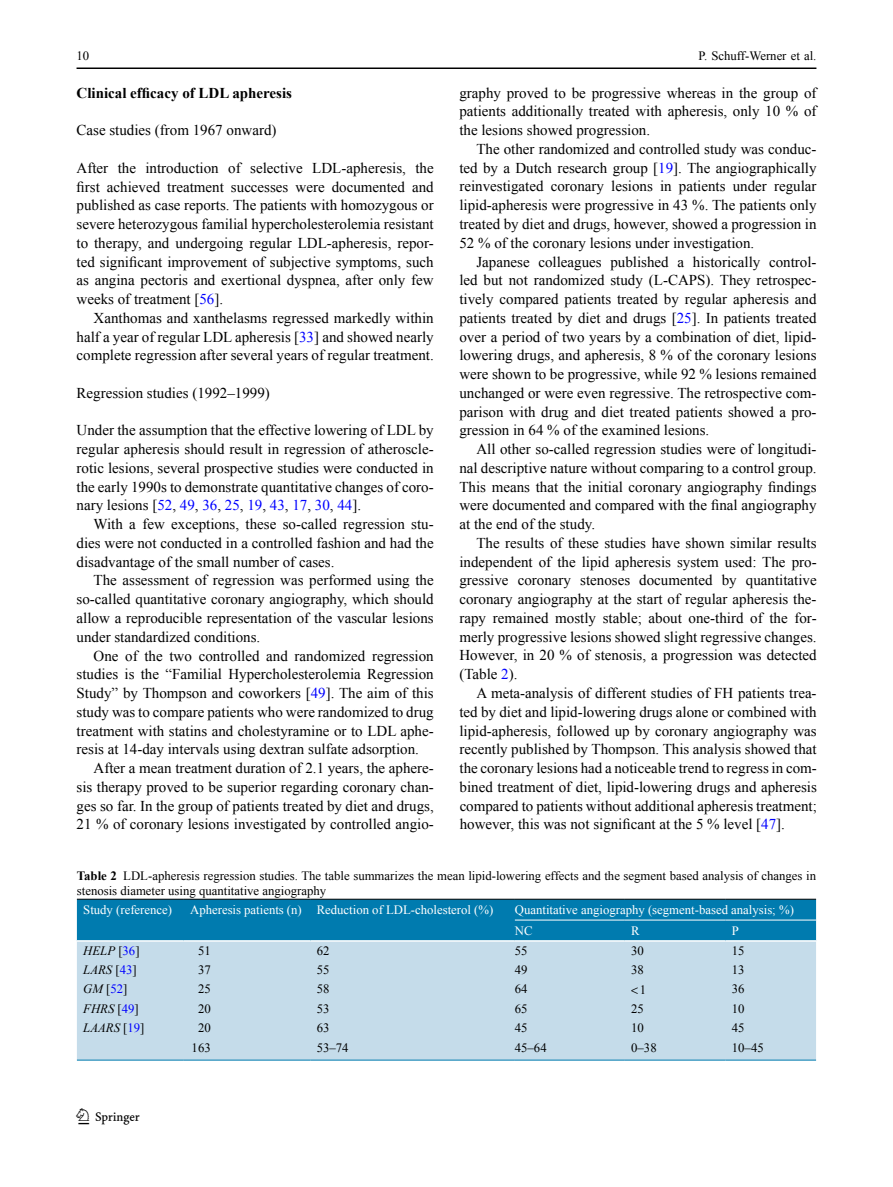
<style>
.page{position:relative;width:893px;height:1187px;background:#fff}
.page>*{position:absolute;margin:0;border:0;box-sizing:border-box;transform-origin:0 0}
.t1{font:22.5px "Springnew";color:#000}
.t2{font:15px/18.8px "Times New Roman";color:#000;text-align:justify}
.t3{font:700 15px "Times New Roman";color:#000}
.t4{font:12.75px/15px "Times New Roman";color:#000}
.t5{font:12.75px/20.9px "Times New Roman";color:#fff}
.t6{font:italic 12.75px "Times New Roman";color:#000}
.s1{color:#00f}
.s2{font-weight:700}
.s3{font-style:normal}
.s4{font-style:normal;color:#00f}
</style>
<div class="page">
<hr style="left:77px;top:67px;width:739px;height:2px;background:#000">
<div style="left:77px;top:899px;width:739px;height:41px;background:#007baf"></div>
<div style="left:77px;top:941px;width:739px;height:118px;background:#c5dcea"></div>
<hr style="left:77px;top:898px;width:107px;height:1px;background:#000">
<hr style="left:184px;top:898px;width:126px;height:1px;background:#000">
<hr style="left:310px;top:898px;width:205px;height:1px;background:#000">
<hr style="left:515px;top:898px;width:110px;height:1px;background:#000">
<hr style="left:625px;top:898px;width:100px;height:1px;background:#000">
<hr style="left:725px;top:898px;width:91px;height:1px;background:#000">
<hr style="left:515px;top:919px;width:110px;height:1px;background:#fff">
<hr style="left:625px;top:919px;width:100px;height:1px;background:#fff">
<hr style="left:725px;top:919px;width:91px;height:1px;background:#fff">
<hr style="left:77px;top:1059px;width:107px;height:1px;background:#007baf">
<hr style="left:184px;top:1059px;width:126px;height:1px;background:#007baf">
<hr style="left:310px;top:1059px;width:205px;height:1px;background:#007baf">
<hr style="left:515px;top:1059px;width:110px;height:1px;background:#007baf">
<hr style="left:625px;top:1059px;width:100px;height:1px;background:#007baf">
<hr style="left:725px;top:1059px;width:91px;height:1px;background:#007baf">
<svg style="left:631px;top:987px;width:7px;height:7px"></svg>
<p class="t4" style="left:77px;top:48px;width:14px">10</p>
<p class="t4" style="left:698px;top:48px;width:120px">P. Schuff-Werner et al.</p>
<p class="t3" style="left:77px;top:82px;width:217px">Clinical efficacy of LDL apheresis</p>
<p class="t2" style="left:77px;top:121px;width:201px">Case studies (from 1967 onward)</p>
<p class="t2" style="left:77px;top:158px;width:359px">After the introduction of selective LDL-apheresis, the first achieved treatment successes were documented and published as case reports. The patients with homozygous or severe heterozygous familial hypercholesterolemia resistant to therapy, and undergoing regular LDL-apheresis, repor&shy;ted significant improvement of subjective symptoms, such as angina pectoris and exertional dyspnea, after only few weeks of treatment [<span class="s1">56</span>].</p>
<p class="t2" style="left:77px;top:308px;width:359px;text-indent:17px">Xanthomas and xanthelasms regressed markedly within half a year of regular LDL apheresis [<span class="s1">33</span>] and showed nearly complete regression after several years of regular treatment.</p>
<p class="t2" style="left:77px;top:383px;width:195px">Regression studies (1992–1999)</p>
<p class="t2" style="left:77px;top:421px;width:359px">Under the assumption that the effective lowering of LDL by regular apheresis should result in regression of atheroscle&shy;rotic lesions, several prospective studies were conducted in the early 1990s to demonstrate quantitative changes of coro&shy;nary lesions [<span class="s1">52</span>, <span class="s1">49</span>, <span class="s1">36</span>, <span class="s1">25</span>, <span class="s1">19</span>, <span class="s1">43</span>, <span class="s1">17</span>, <span class="s1">30</span>, <span class="s1">44</span>].</p>
<p class="t2" style="left:77px;top:514px;width:359px;text-indent:17px">With a few exceptions, these so-called regression stu&shy;dies were not conducted in a controlled fashion and had the disadvantage of the small number of cases.</p>
<p class="t2" style="left:77px;top:571px;width:359px;text-indent:17px">The assessment of regression was performed using the so-called quantitative coronary angiography, which should allow a reproducible representation of the vascular lesions under standardized conditions.</p>
<p class="t2" style="left:94px;top:646px;width:342px">One of the two controlled and randomized regression</p>
<p class="t2" style="left:77px;top:664px;width:359px">studies is the “Familial Hypercholesterolemia Regression</p>
<p class="t2" style="left:77px;top:683px;width:359px">Study” by Thompson and coworkers [<span class="s1">49</span>]. The aim of this</p>
<p class="t2" style="left:77px;top:702px;width:359px">study was to compare patients who were randomized to drug</p>
<p class="t2" style="left:77px;top:721px;width:359px">treatment with statins and cholestyramine or to LDL aphe-</p>
<p class="t2" style="left:77px;top:739px;width:344px">resis at 14-day intervals using dextran sulfate adsorption.</p>
<p class="t2" style="left:94px;top:758px;width:342px">After a mean treatment duration of 2.1 years, the aphere-</p>
<p class="t2" style="left:77px;top:777px;width:359px">sis therapy proved to be superior regarding coronary chan-</p>
<p class="t2" style="left:77px;top:796px;width:359px">ges so far. In the group of patients treated by diet and drugs,</p>
<p class="t2" style="left:77px;top:814px;width:359px">21 % of coronary lesions investigated by controlled angio-</p>
<p class="t2" style="left:459px;top:83px;width:359px">graphy proved to be progressive whereas in the group of patients additionally treated with apheresis, only 10 % of the lesions showed progression.</p>
<p class="t2" style="left:459px;top:139px;width:359px;text-indent:17px">The other randomized and controlled study was conduc&shy;ted by a Dutch research group [<span class="s1">19</span>]. The angiographically reinvestigated coronary lesions in patients under regular lipid-apheresis were progressive in 43 %. The patients only treated by diet and drugs, however, showed a progression in 52 % of the coronary lesions under investigation.</p>
<p class="t2" style="left:459px;top:252px;width:359px;text-indent:17px">Japanese colleagues published a historically control&shy;led but not randomized study (L-CAPS). They retrospec&shy;tively compared patients treated by regular apheresis and patients treated by diet and drugs [<span class="s1">25</span>]. In patients treated over a period of two years by a combination of diet, lipid&shy;lowering drugs, and apheresis, 8 % of the coronary lesions were shown to be progressive, while 92 % lesions remained unchanged or were even regressive. The retrospective com&shy;parison with drug and diet treated patients showed a pro&shy;gression in 64 % of the examined lesions.</p>
<p class="t2" style="left:459px;top:439px;width:359px;text-indent:17px">All other so-called regression studies were of longitudi&shy;nal descriptive nature without comparing to a control group.<br>This means that the initial coronary angiography findings were documented and compared with the final angiography at the end of the study.</p>
<p class="t2" style="left:459px;top:533px;width:359px;text-indent:17px">The results of these studies have shown similar results independent of the lipid apheresis system used: The pro&shy;gressive coronary stenoses documented by quantitative coronary angiography at the start of regular apheresis the&shy;rapy remained mostly stable; about one-third of the for&shy;merly progressive lesions showed slight regressive changes.<br>However, in 20 % of stenosis, a progression was detected (Table <span class="s1">2</span>).</p>
<p class="t2" style="left:459px;top:683px;width:359px;text-indent:17px">A meta-analysis of different studies of FH patients trea&shy;ted by diet and lipid-lowering drugs alone or combined with lipid-apheresis, followed up by coronary angiography was recently published by Thompson. This analysis showed that the coronary lesions had a noticeable trend to regress in com&shy;bined treatment of diet, lipid-lowering drugs and apheresis compared to patients without additional apheresis treatment; however, this was not significant at the 5 % level [<span class="s1">47</span>].</p>
<p class="t4" style="left:77px;top:867px;width:741px"><span class="s2">Table 2</span> LDL-apheresis regression studies. The table summarizes the mean lipid-lowering effects and the segment based analysis of changes in stenosis diameter using quantitative angiography</p>
<p class="t5" style="left:83px;top:899px;width:90px">Study (reference)</p>
<p class="t5" style="left:190px;top:899px;width:305px">Apheresis patients (n) Reduction of LDL-cholesterol (%)</p>
<p class="t5" style="left:515px;top:899px;width:281px">Quantitative angiography (segment-based analysis; %)<br>NC</p>
<p class="t5" style="left:631px;top:919px;width:10px">R</p>
<p class="t5" style="left:732px;top:919px;width:9px">P</p>
<p class="t6" style="left:83px;top:941px;width:58px">HELP <span class="s3">[</span><span class="s4">36</span><span class="s3">]</span></p>
<p class="t4" style="left:198px;top:942px;width:14px">51</p>
<p class="t4" style="left:317px;top:942px;width:14px">62</p>
<p class="t4" style="left:515px;top:942px;width:14px">55</p>
<p class="t4" style="left:631px;top:942px;width:14px">30</p>
<p class="t4" style="left:732px;top:942px;width:14px">15</p>
<p class="t6" style="left:83px;top:960px;width:55px">LARS <span class="s3">[</span><span class="s4">43</span><span class="s3">]</span></p>
<p class="t4" style="left:198px;top:961px;width:14px">37</p>
<p class="t4" style="left:317px;top:961px;width:14px">55</p>
<p class="t4" style="left:515px;top:961px;width:14px">49</p>
<p class="t4" style="left:631px;top:961px;width:14px">38</p>
<p class="t4" style="left:732px;top:961px;width:14px">13</p>
<p class="t6" style="left:83px;top:979px;width:46px">GM <span class="s3">[</span><span class="s4">52</span><span class="s3">]</span></p>
<p class="t4" style="left:198px;top:981px;width:14px">25</p>
<p class="t4" style="left:317px;top:981px;width:14px">58</p>
<p class="t4" style="left:515px;top:981px;width:14px">64</p>
<p class="t4" style="left:640px;top:982px;width:8px">1</p>
<p class="t4" style="left:732px;top:981px;width:14px">36</p>
<p class="t6" style="left:83px;top:1000px;width:57px">FHRS <span class="s3">[</span><span class="s4">49</span><span class="s3">]</span></p>
<p class="t4" style="left:198px;top:1001px;width:14px">20</p>
<p class="t4" style="left:317px;top:1001px;width:14px">53</p>
<p class="t4" style="left:515px;top:1001px;width:14px">65</p>
<p class="t4" style="left:631px;top:1001px;width:14px">25</p>
<p class="t4" style="left:732px;top:1001px;width:14px">10</p>
<p class="t6" style="left:83px;top:1019px;width:63px">LAARS <span class="s3">[</span><span class="s4">19</span><span class="s3">]</span></p>
<p class="t4" style="left:198px;top:1020px;width:14px">20</p>
<p class="t4" style="left:317px;top:1020px;width:14px">63</p>
<p class="t4" style="left:515px;top:1020px;width:14px">45</p>
<p class="t4" style="left:631px;top:1020px;width:14px">10</p>
<p class="t4" style="left:732px;top:1020px;width:14px">45</p>
<p class="t4" style="left:192px;top:1039px;width:21px">163</p>
<p class="t4" style="left:317px;top:1039px;width:33px">53–74</p>
<p class="t4" style="left:515px;top:1039px;width:33px">45–64</p>
<p class="t4" style="left:631px;top:1039px;width:27px">0–38</p>
<p class="t4" style="left:732px;top:1039px;width:33px">10–45</p>
<h1 class="t1" style="left:79px;top:1108px;width:63px">1 3</h1>
</div>
